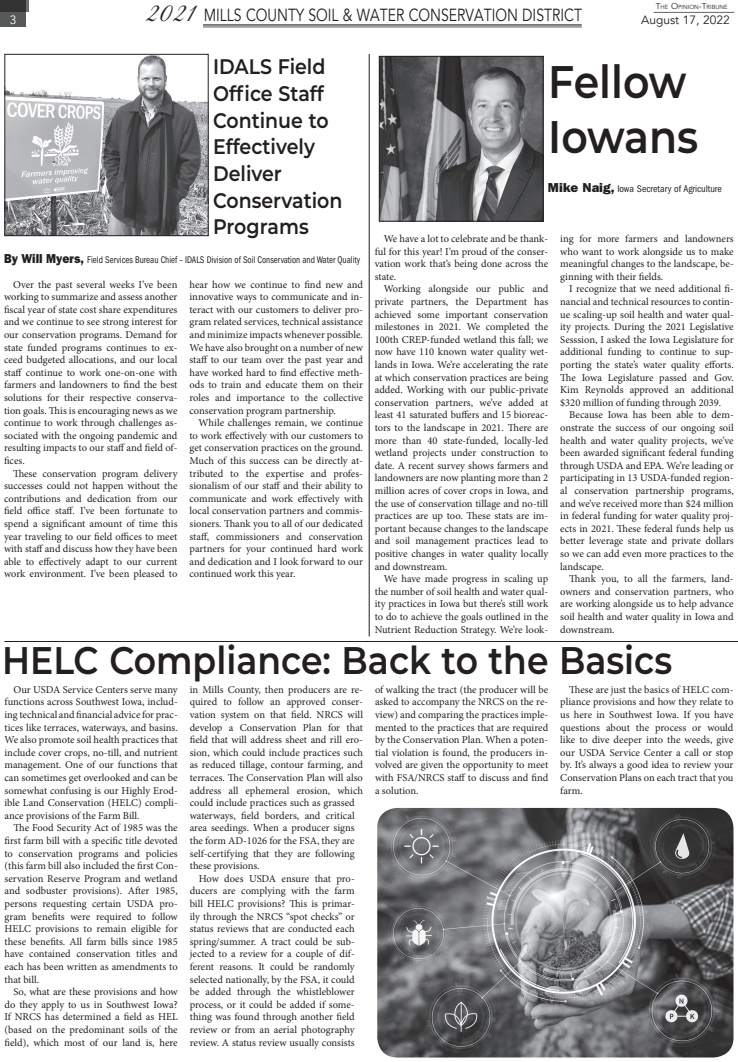
<style>
.page{position:relative;width:738px;height:1062px;background:#fff}
.page>*{position:absolute;margin:0;border:0;box-sizing:border-box;transform-origin:0 0}
.t1{font:600 45.6px/54.7px "Montserrat";color:#231f20;scale:.9 1}
.t2{font:600 38.5px "Montserrat";color:#231f20;scale:.9 1}
.t3{font:600 21.1px/26.6px "Montserrat";color:#231f20;scale:.9 1}
.t4{font:17.5px "Avenir";color:#231f20;scale:.8 1}
.t5{font:12px "Avenir";color:#231f20}
.t6{font:12px "Avenir";color:#fff}
.t7{font:10.5px/12.6px "Minion Pro";color:#231f20;text-align:justify}
.t8{font:condensed 10px "Franklin Gothic";color:#231f20;scale:.9 1}
.t9{font:condensed 10px "Franklin Gothic";color:#231f20}
.t10{font:5.9px "Avenir";color:#231f20}
.s1{font-size:8.5px}
.s2{font-family:"Great Vibes";font-size:27px}
.s3{font-weight:800;font-stretch:normal;font-size:13px}
</style>
<div class="page">
<div style="left:0;top:0;width:26px;height:27px;background:#57585a"></div>
<div style="left:0;top:0;width:28px;height:11px;background:#343233"></div>
<hr style="left:654px;top:12px;width:80px;height:1px;background:#636366">
<hr style="left:203px;top:24px;width:379px;height:2px;background:#57585a">
<hr style="left:203px;top:27px;width:379px;height:1px;background:#57585a">
<img style="left:6px;top:56px;width:201px;height:178px">
<div style="left:4px;top:54px;width:205px;height:182px;border:1px solid #231f20"></div>
<svg style="left:381px;top:58px;width:160px;height:162px;background:#6d6d6f"></svg>
<div style="left:379px;top:56px;width:164px;height:166px;border:1px solid #231f20"></div>
<img style="left:377px;top:808px;width:357px;height:249px">
<hr style="left:4px;top:641px;width:734px;height:1px;background:#231f20">
<hr style="left:369px;top:54px;width:1px;height:582px;background:#231f20">
<p class="t10" style="left:656px;top:3px;width:73px"><span class="s1">T</span>HE <span class="s1">O</span>PINION<span class="s1">-T</span>RIBUNE</p>
<p class="t6" style="left:10px;top:13px;width:8px">3</p>
<h3 class="t4" style="left:146px;top:4px;width:547px"><span class="s2">2021</span> MILLS COUNTY SOIL &amp; WATER CONSERVATION DISTRICT</h3>
<p class="t5" style="left:641px;top:13px;width:90px">August 17, 2022</p>
<h3 class="t3" style="left:213px;top:53px;width:145px">IDALS Field<br>Office Staff<br>Continue to<br>Effectively<br>Deliver<br>Conservation<br>Programs</h3>
<p class="t8" style="left:4px;top:254px;width:397px"><span class="s3">By Will Myers,</span> Field Services Bureau Chief – IDALS Division of Soil Conservation and Water Quality</p>
<p class="t7" style="left:4px;top:278px;width:175px;text-indent:9px">Over the past several weeks I’ve been working to summarize and assess another fiscal year of state cost share expenditures and we continue to see strong interest for our conservation programs. Demand for state funded programs continues to ex&shy;ceed budgeted allocations, and our local staff continue to work one-on-one with farmers and landowners to find the best solutions for their respective conserva&shy;tion goals. This is encouraging news as we continue to work through challenges as&shy;sociated with the ongoing pandemic and resulting impacts to our staff and field of&shy;fices.</p>
<p class="t7" style="left:4px;top:467px;width:175px;text-indent:9px">These conservation program delivery successes could not happen without the contributions and dedication from our field office staff. I’ve been fortunate to spend a significant amount of time this year traveling to our field offices to meet with staff and discuss how they have been able to effectively adapt to our current work environment. I’ve been pleased to</p>
<p class="t7" style="left:190px;top:278px;width:175px">hear how we continue to find new and innovative ways to communicate and in&shy;teract with our customers to deliver pro&shy;gram related services, technical assistance and minimize impacts whenever possible.<br>We have also brought on a number of new staff to our team over the past year and have worked hard to find effective meth&shy;ods to train and educate them on their roles and importance to the collective conservation program partnership.</p>
<p class="t7" style="left:190px;top:417px;width:175px;text-indent:9px">While challenges remain, we continue to work effectively with our customers to get conservation practices on the ground.<br>Much of this success can be directly at&shy;tributed to the expertise and profes&shy;sionalism of our staff and their ability to communicate and work effectively with local conservation partners and commis&shy;sioners. Thank you to all of our dedicated staff, commissioners and conservation partners for your continued hard work and dedication and I look forward to our continued work this year.</p>
<h1 class="t1" style="left:548px;top:53px;width:168px">Fellow<br>Iowans</h1>
<p class="t9" style="left:548px;top:183px;width:176px"><span class="s3">Mike Naig,</span> Iowa Secretary of Agriculture</p>
<p class="t7" style="left:375px;top:232px;width:175px;text-indent:9px">We have a lot to celebrate and be thank&shy;ful for this year! I’m proud of the conser&shy;vation work that’s being done across the state.</p>
<p class="t7" style="left:375px;top:283px;width:175px;text-indent:9px">Working alongside our public and private partners, the Department has achieved some important conservation milestones in 2021. We completed the 100th CREP-funded wetland this fall; we now have 110 known water quality wet&shy;lands in Iowa. We’re accelerating the rate at which conservation practices are being added. Working with our public-private conservation partners, we’ve added at least 41 saturated buffers and 15 bioreac&shy;tors to the landscape in 2021. There are more than 40 state-funded, locally-led wetland projects under construction to date. A recent survey shows farmers and landowners are now planting more than 2 million acres of cover crops in Iowa, and the use of conservation tillage and no-till practices are up too. These stats are im&shy;portant because changes to the landscape and soil management practices lead to positive changes in water quality locally and downstream.</p>
<p class="t7" style="left:375px;top:573px;width:175px;text-indent:9px">We have made progress in scaling up the number of soil health and water qual&shy;ity practices in Iowa but there’s still work to do to achieve the goals outlined in the Nutrient Reduction Strategy. We’re look-</p>
<p class="t7" style="left:560px;top:232px;width:175px">ing for more farmers and landowners who want to work alongside us to make meaningful changes to the landscape, be&shy;ginning with their fields.</p>
<p class="t7" style="left:560px;top:283px;width:175px;text-indent:9px">I recognize that we need additional fi&shy;nancial and technical resources to contin&shy;ue scaling-up soil health and water qual&shy;ity projects. During the 2021 Legislative Sesssion, I asked the Iowa Legislature for additional funding to continue to sup&shy;porting the state’s water quality efforts.<br>The Iowa Legislature passed and Gov.<br>Kim Reynolds approved an additional $320 million of funding through 2039.</p>
<p class="t7" style="left:560px;top:409px;width:175px;text-indent:9px">Because Iowa has been able to dem&shy;onstrate the success of our ongoing soil health and water quality projects, we’ve been awarded significant federal funding through USDA and EPA. We’re leading or participating in 13 USDA-funded region&shy;al conservation partnership programs, and we’ve received more than $24 million in federal funding for water quality proj&shy;ects in 2021. These federal funds help us better leverage state and private dollars so we can add even more practices to the landscape.</p>
<p class="t7" style="left:560px;top:573px;width:175px;text-indent:9px">Thank you, to all the farmers, land&shy;owners and conservation partners, who are working alongside us to help advance soil health and water quality in Iowa and downstream.</p>
<h2 class="t2" style="left:2px;top:633px;width:746px">HELC Compliance: Back to the Basics</h2>
<p class="t7" style="left:5px;top:683px;width:175px;text-indent:9px">Our USDA Service Centers serve many functions across Southwest Iowa, includ&shy;ing technical and financial advice for prac&shy;tices like terraces, waterways, and basins.<br>We also promote soil health practices that include cover crops, no-till, and nutrient management. One of our functions that can sometimes get overlooked and can be somewhat confusing is our Highly Erod&shy;ible Land Conservation (HELC) compli&shy;ance provisions of the Farm Bill.</p>
<p class="t7" style="left:5px;top:822px;width:175px;text-indent:9px">The Food Security Act of 1985 was the first farm bill with a specific title devoted to conservation programs and policies (this farm bill also included the first Con&shy;servation Reserve Program and wetland and sodbuster provisions). After 1985, persons requesting certain USDA pro&shy;gram benefits were required to follow HELC provisions to remain eligible for these benefits. All farm bills since 1985 have contained conservation titles and each has been written as amendments to that bill.</p>
<p class="t7" style="left:5px;top:986px;width:175px;text-indent:9px">So, what are these provisions and how do they apply to us in Southwest Iowa?<br>If NRCS has determined a field as HEL (based on the predominant soils of the field), which most of our land is, here</p>
<p class="t7" style="left:190px;top:683px;width:175px;text-align:left">in Mills County, then producers are re&shy;quired to follow an approved conser&shy;vation system on that field. NRCS will develop a Conservation Plan for that field that will address sheet and rill ero&shy;sion, which could include practices such as reduced tillage, contour farming, and terraces. The Conservation Plan will also address all ephemeral erosion, which could include practices such as grassed waterways, field borders, and critical area seedings. When a producer signs the form AD-1026 for the FSA, they are self-certifying that they are following these provisions.</p>
<p class="t7" style="left:190px;top:872px;width:167px;text-indent:9px">How does USDA ensure that pro&shy;ducers are complying with the farm bill HELC provisions? This is primar&shy;ily through the NRCS “spot checks” or status reviews that are conducted each spring/summer. A tract could be sub&shy;jected to a review for a couple of dif&shy;ferent reasons. It could be randomly selected nationally, by the FSA, it could be added through the whistleblower process, or it could be added if some&shy;thing was found through another field review or from an aerial photography review. A status review usually consists</p>
<p class="t7" style="left:375px;top:683px;width:175px">of walking the tract (the producer will be asked to accompany the NRCS on the re&shy;view) and comparing the practices imple&shy;mented to the practices that are required by the Conservation Plan. When a poten&shy;tial violation is found, the producers in&shy;volved are given the opportunity to meet with FSA/NRCS staff to discuss and find a solution.</p>
<p class="t7" style="left:560px;top:683px;width:175px;text-indent:9px">These are just the basics of HELC com&shy;pliance provisions and how they relate to us here in Southwest Iowa. If you have questions about the process or would like to dive deeper into the weeds, give our USDA Service Center a call or stop by. It’s always a good idea to review your Conservation Plans on each tract that you farm.</p>
</div>
